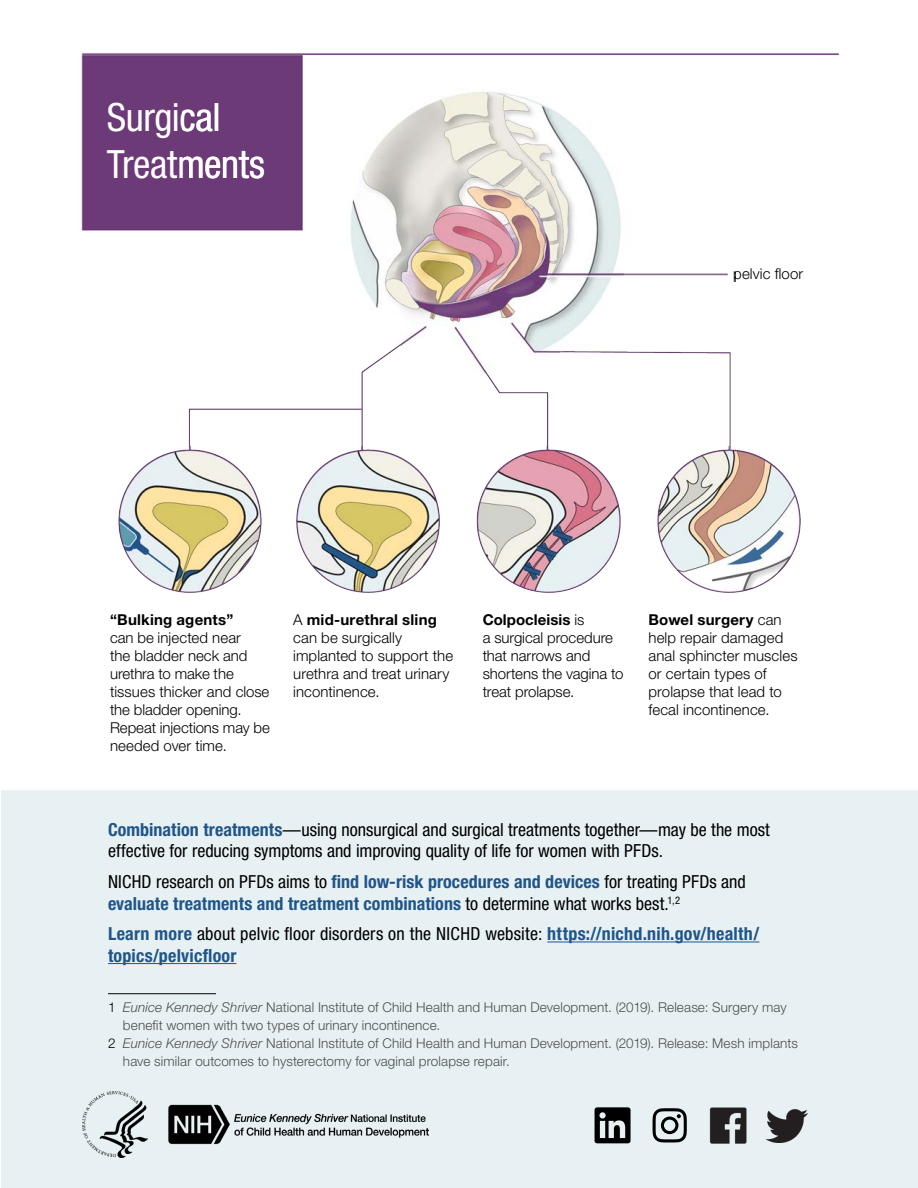
<style>
.page{position:relative;width:918px;height:1188px;background:#fff}
.page>*{position:absolute;margin:0;border:0;box-sizing:border-box;transform-origin:0 0}
.t1{font:condensed 39px/46.8px "Helvetica Neue LT Std";letter-spacing:-.01em;color:#fff}
.t2{font:700 condensed 18px/21.6px "Helvetica Neue LT Std";letter-spacing:.005em;color:#20558a}
.t3{font:condensed 18px/21.6px "Helvetica Neue LT Std";color:#000}
.t4{font:300 15px/18px "Helvetica Neue LT Std";letter-spacing:.005em;color:#000}
.t5{font:300 13.5px "Helvetica Neue LT Std";letter-spacing:.01em;color:#4d4d4f}
.s1{font-weight:700}
.s2{font-weight:700;color:#20558a}
.s3{font-weight:400;color:#000}
.s4{color:#000}
.s5{font-style:italic}
</style>
<div class="page">
<img style="left:2px;top:53px;width:916px;height:1135px">
<img style="left:183px;top:86px;width:552px;height:364px">
<img style="left:108px;top:446px;width:162px;height:159px">
<img style="left:284px;top:446px;width:166px;height:159px">
<img style="left:456px;top:446px;width:183px;height:159px">
<img style="left:639px;top:446px;width:186px;height:159px">
<hr style="left:547px;top:942px;width:212px;height:1px;background:#20558a">
<hr style="left:108px;top:963px;width:128px;height:1px;background:#20558a">
<hr style="left:108px;top:993px;width:108px;height:1px;background:#000">
<img style="left:82px;top:1092px;width:78px;height:66px">
<img style="left:164px;top:1092px;width:265px;height:66px">
<svg style="left:595px;top:1107px;width:36px;height:36px"></svg>
<svg style="left:653px;top:1108px;width:34px;height:34px"></svg>
<img style="left:707px;top:1104px;width:42px;height:42px">
<img style="left:762px;top:1107px;width:49px;height:36px">
<h2 class="t1" style="left:107px;top:94px;width:160px">Surgical<br>Treatments</h2>
<p class="t4" style="left:733px;top:264px;width:71px">pelvic floor</p>
<p class="t4" style="left:110px;top:610px;width:161px"><span class="s1">“Bulking agents”<br></span>can be injected near<br>the bladder neck and urethra to make the tissues thicker and close the bladder opening.<br>Repeat injections may be needed over time.</p>
<p class="t4" style="left:293px;top:610px;width:162px">A <span class="s1">mid-urethral sling </span>can be surgically implanted to support the urethra and treat urinary incontinence.</p>
<p class="t4" style="left:483px;top:610px;width:142px"><span class="s1">Colpocleisis</span> is<br>a surgical procedure that narrows and shortens the vagina to treat prolapse.</p>
<p class="t4" style="left:649px;top:610px;width:151px"><span class="s1">Bowel surgery</span> can help repair damaged anal sphincter muscles or certain types of prolapse that lead to fecal incontinence.</p>
<p class="t3" style="left:108px;top:819px;width:663px"><span class="s2">Combination treatments</span>—using nonsurgical and surgical treatments together—may be the most effective for reducing symptoms and improving quality of life for women with PFDs.</p>
<p class="t2" style="left:108px;top:871px;width:639px"><span class="s3">NICHD research on PFDs aims to</span> find low-risk procedures and devices <span class="s3">for treating PFDs and </span>evaluate treatments and treatment combinations <span class="s3">to determine what works best.</span><sup>1,2</sup></p>
<p class="t2" style="left:108px;top:923px;width:653px">Learn more <span class="s3">about pelvic floor disorders on the NICHD website:</span> https://nichd.nih.gov/health/ topics/pelvicfloor</p>
<p class="t5" style="left:108px;top:999px;width:680px"><span class="s4">1</span> <span class="s5">Eunice Kennedy Shriver</span> National Institute of Child Health and Human Development. (2019). Release: Surgery may</p>
<p class="t5" style="left:123px;top:1017px;width:319px">benefit women with two types of urinary incontinence.</p>
<p class="t5" style="left:108px;top:1035px;width:692px"><span class="s4">2</span> <span class="s5">Eunice Kennedy Shriver</span> National Institute of Child Health and Human Development. (2019). Release: Mesh implants</p>
<p class="t5" style="left:123px;top:1053px;width:388px">have similar outcomes to hysterectomy for vaginal prolapse repair.</p>
</div>
